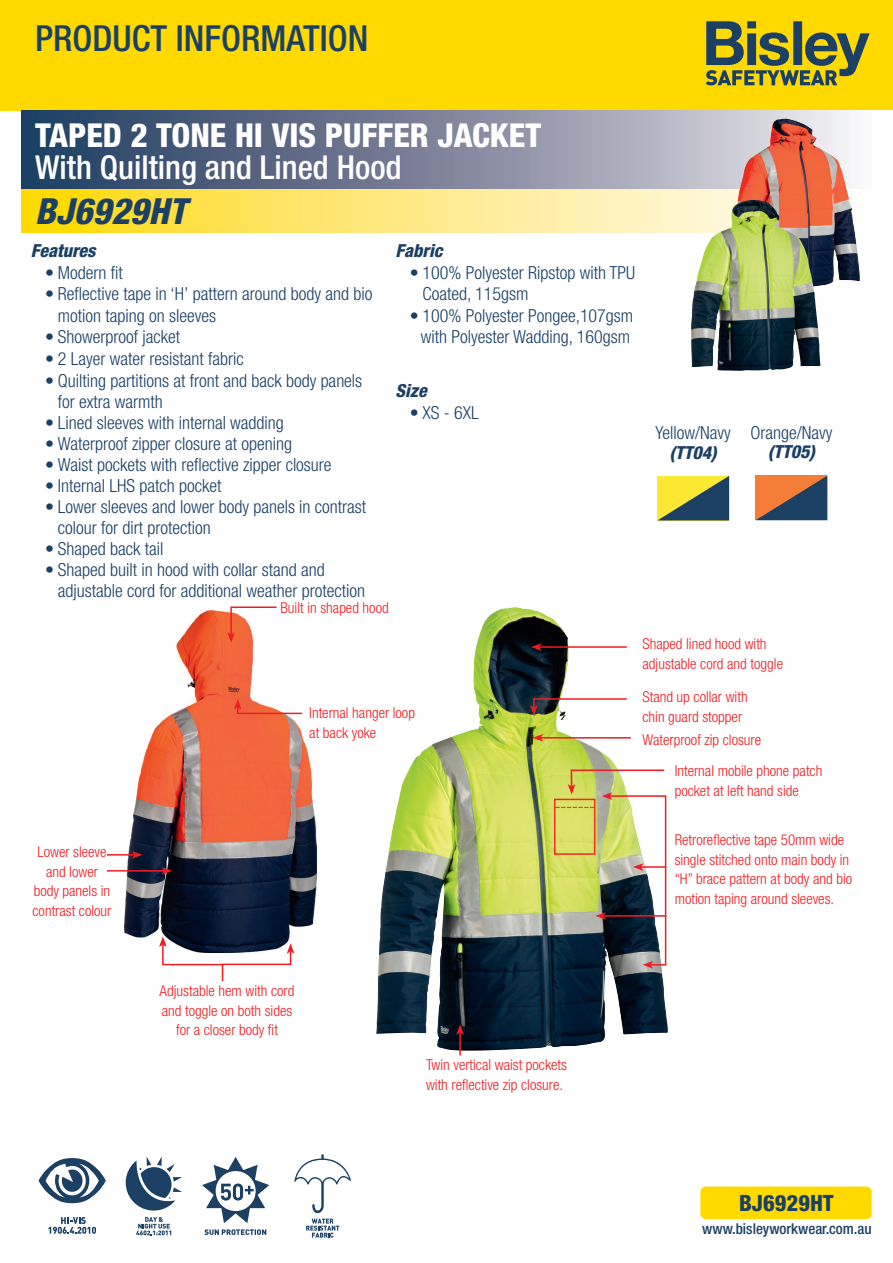
<style>
.page{position:relative;width:893px;height:1263px;background:#fff}
.page>*{position:absolute;margin:0;border:0;box-sizing:border-box;transform-origin:0 0}
.t1{font:500 condensed 36px "Helvetica Neue";color:#1b4064}
.t2{font:italic 800 condensed 36px "Helvetica Neue";color:#1b4064}
.t3{font:800 condensed 33px "Helvetica Neue";color:#fff}
.t4{font:500 condensed 33px "Helvetica Neue";color:#fff}
.t5{font:800 condensed 22.5px "Helvetica Neue";color:#1b4064}
.t6{font:300 condensed 18px/21.6px "Helvetica Neue";color:#1b4064}
.t7{font:italic 800 condensed 18px "Helvetica Neue";color:#1b4064}
.t8{font:300 condensed 15px/19.5px "Helvetica Neue";color:#ee1d23}
.t9{font:500 condensed 15px "Helvetica Neue";color:#1b4064}
</style>
<div class="page">
<div style="left:0;top:0;width:893px;height:110px;background:#ffd900"></div>
<div style="left:700px;top:1186px;width:172px;height:33px;background:#ffd900;border-radius:6px"></div>
<svg style="left:706px;top:21px;width:164px;height:64px"></svg>
<svg style="left:21px;top:189px;width:709px;height:43px;background:#ffe772"></svg>
<svg style="left:21px;top:110px;width:828px;height:79px;background:#737e95"></svg>
<img style="left:125px;top:610px;width:192px;height:328px">
<img style="left:376px;top:607px;width:230px;height:444px">
<svg style="left:227px;top:606px;width:51px;height:37px"></svg>
<hr style="left:541px;top:737px;width:90px;height:1px;background:#ee1d23">
<svg style="left:533px;top:734px;width:10px;height:8px"></svg>
<hr style="left:539px;top:646px;width:88px;height:2px;background:#ee1d23">
<svg style="left:531px;top:643px;width:10px;height:8px"></svg>
<img style="left:730px;top:119px;width:130px;height:167px">
<svg style="left:204px;top:1229px;width:62px;height:6px"></svg>
<svg style="left:202px;top:1157px;width:67px;height:66px"></svg>
<svg style="left:39px;top:1158px;width:67px;height:45px"></svg>
<svg style="left:48px;top:1217px;width:48px;height:17px"></svg>
<svg style="left:125px;top:1156px;width:57px;height:79px"></svg>
<svg style="left:294px;top:1154px;width:57px;height:83px"></svg>
<svg style="left:107px;top:851px;width:35px;height:8px"></svg>
<hr style="left:107px;top:870px;width:57px;height:1px;background:#ee1d23">
<svg style="left:162px;top:867px;width:10px;height:8px"></svg>
<hr style="left:459px;top:1032px;width:2px;height:23px;background:#ee1d23">
<svg style="left:456px;top:1024px;width:8px;height:11px"></svg>
<img style="left:691px;top:200px;width:129px;height:171px">
<svg style="left:159px;top:936px;width:135px;height:45px"></svg>
<svg style="left:657px;top:476px;width:72px;height:44px;background:#8e954b"></svg>
<svg style="left:755px;top:476px;width:72px;height:44px;background:#885e4d"></svg>
<div style="left:554px;top:799px;width:41px;height:56px;border:2px solid #ee2e22"></div>
<svg style="left:234px;top:699px;width:69px;height:16px"></svg>
<svg style="left:555px;top:769px;width:112px;height:200px"></svg>
<svg style="left:530px;top:697px;width:97px;height:19px"></svg>
<p class="t1" style="left:35px;top:17px;width:335px">PRODUCT INFORMATION</p>
<p class="t3" style="left:35px;top:115px;width:508px">TAPED 2 TONE HI VIS PUFFER JACKET</p>
<p class="t4" style="left:35px;top:147px;width:368px">With Quilting and Lined Hood</p>
<p class="t2" style="left:35px;top:189px;width:153px">BJ6929HT</p>
<p class="t7" style="left:31px;top:239px;width:66px">Features</p>
<p class="t6" style="left:45px;top:261px;width:79px">• Modern fit</p>
<p class="t6" style="left:58px;top:283px;width:316px;text-indent:-13px">• Reflective tape in ‘H’ pattern around body and bio motion taping on sleeves</p>
<p class="t6" style="left:45px;top:326px;width:137px">• Showerproof jacket</p>
<p class="t6" style="left:45px;top:348px;width:200px">• 2 Layer water resistant fabric</p>
<p class="t6" style="left:58px;top:369px;width:306px;text-indent:-13px">• Quilting partitions at front and back body panels for extra warmth</p>
<p class="t6" style="left:45px;top:412px;width:240px">• Lined sleeves with internal wadding</p>
<p class="t6" style="left:45px;top:433px;width:249px">• Waterproof zipper closure at opening</p>
<p class="t6" style="left:45px;top:454px;width:288px">• Waist pockets with reflective zipper closure</p>
<p class="t6" style="left:45px;top:475px;width:178px">• Internal LHS patch pocket</p>
<p class="t6" style="left:58px;top:496px;width:310px;line-height:21px;text-indent:-13px">• Lower sleeves and lower body panels in contrast colour for dirt protection</p>
<p class="t6" style="left:45px;top:538px;width:120px">• Shaped back tail</p>
<p class="t6" style="left:58px;top:559px;width:309px;line-height:21px;text-indent:-13px">• Shaped built in hood with collar stand and adjustable cord for additional weather protection</p>
<p class="t8" style="left:280px;top:598px;width:110px">Built in shaped hood</p>
<p class="t7" style="left:395px;top:239px;width:48px">Fabric</p>
<p class="t6" style="left:422px;top:261px;width:214px;text-indent:-13px">• 100% Polyester Ripstop with TPU<br>Coated, 115gsm</p>
<p class="t6" style="left:410px;top:305px;width:225px">• 100% Polyester Pongee,107gsm</p>
<p class="t6" style="left:421px;top:326px;width:211px">with Polyester Wadding, 160gsm</p>
<p class="t7" style="left:395px;top:380px;width:33px">Size</p>
<p class="t6" style="left:410px;top:402px;width:70px">• XS - 6XL</p>
<p class="t6" style="left:656px;top:422px;width:77px">Yellow/Navy</p>
<p class="t7" style="left:670px;top:441px;width:49px">(TT04)</p>
<p class="t6" style="left:750px;top:422px;width:84px">Orange/Navy</p>
<p class="t7" style="left:768px;top:441px;width:49px">(TT05)</p>
<p class="t8" style="left:309px;top:703px;width:107px">Internal hanger loop at back yoke</p>
<p class="t8" style="left:642px;top:634px;width:142px">Shaped lined hood with adjustable cord and toggle</p>
<p class="t8" style="left:642px;top:687px;width:107px">Stand up collar with chin guard stopper</p>
<p class="t8" style="left:642px;top:730px;width:120px">Waterproof zip closure</p>
<p class="t8" style="left:675px;top:761px;width:149px">Internal mobile phone patch pocket at left hand side</p>
<p class="t8" style="left:33px;top:842px;width:80px;text-align:center">Lower sleeve and lower body panels in contrast colour</p>
<p class="t8" style="left:675px;top:830px;width:179px">Retroreflective tape 50mm wide single stitched onto main body in “H” brace pattern at body and bio motion taping around sleeves.</p>
<p class="t8" style="left:160px;top:981px;width:136px;text-align:center">Adjustable hem with cord and toggle on both sides for a closer body fit</p>
<p class="t8" style="left:426px;top:1055px;width:142px">Twin vertical waist pockets with reflective zip closure.</p>
<p class="t5" style="left:739px;top:1189px;width:96px">BJ6929HT</p>
<p class="t9" style="left:702px;top:1219px;width:171px">www.bisleyworkwear.com.au</p>
</div>
